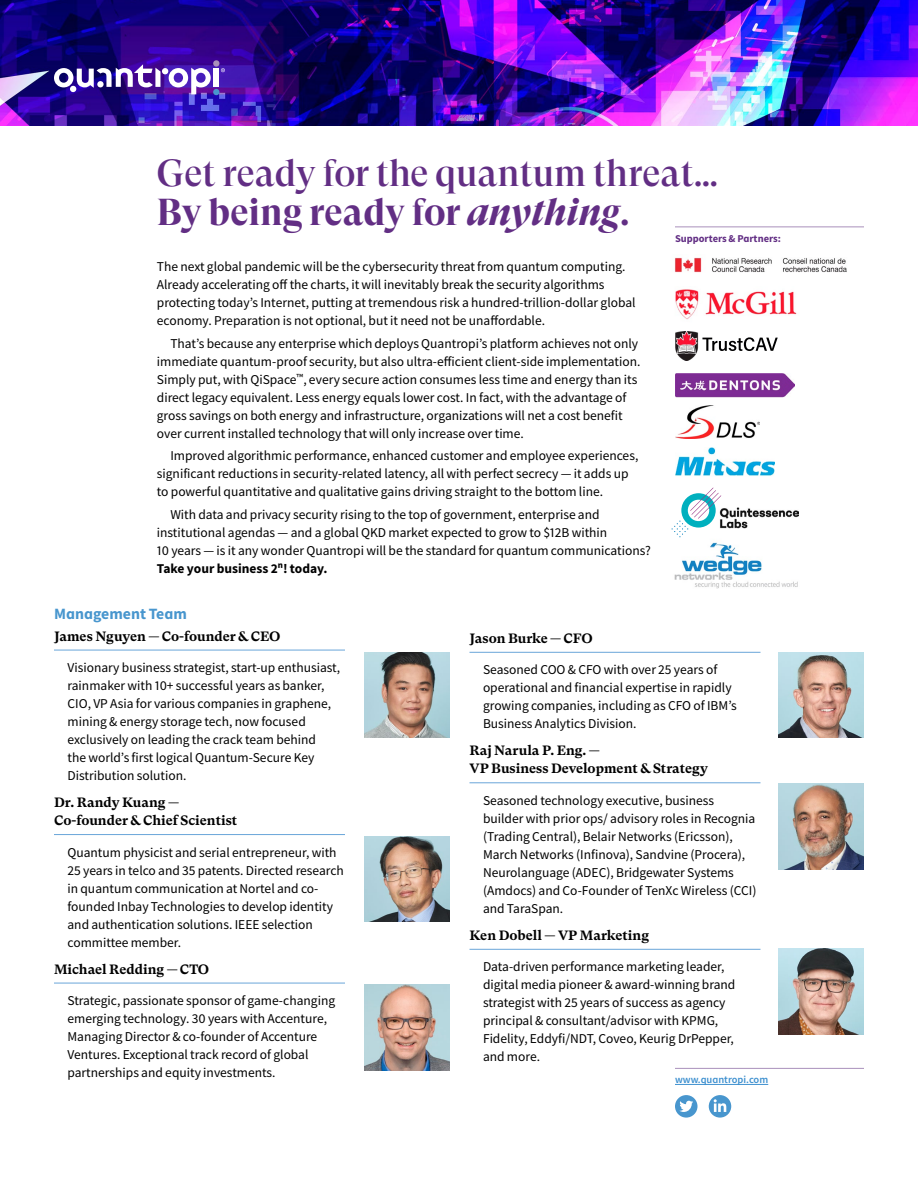
<style>
.page{position:relative;width:918px;height:1188px;background:#fff}
.page>*{position:absolute;margin:0;border:0;box-sizing:border-box;transform-origin:0 0}
.t1{font:500 37.5px/39px "GT Super Display";color:#622e84}
.t2{font:700 15.75px "Source Sans Pro";color:#4896ce}
.t3{font:13.5px/18px "Source Sans Pro";color:#000001}
.t4{font:700 13.5px/18px "GT Super Text";color:#000001}
.t5{font:700 13.5px "Source Sans Pro";color:#000001}
.t6{font:700 10.5px "Source Sans Pro";color:#622e84}
.t7{font:600 10.5px "Source Sans Pro";color:#3c8fcf}
.s1{font-weight:700}
.s2{font-weight:700;font-style:italic}
</style>
<div class="page">
<img style="left:0;top:0;width:918px;height:126px">
<hr style="left:54px;top:650px;width:291px;height:1px;background:#69a5d9">
<hr style="left:54px;top:834px;width:291px;height:1px;background:#69a5d9">
<hr style="left:54px;top:983px;width:291px;height:1px;background:#69a5d9">
<hr style="left:470px;top:652px;width:290px;height:1px;background:#69a5d9">
<hr style="left:470px;top:782px;width:290px;height:1px;background:#69a5d9">
<hr style="left:470px;top:949px;width:290px;height:1px;background:#69a5d9">
<img style="left:364px;top:652px;width:86px;height:86px">
<img style="left:364px;top:985px;width:86px;height:85px">
<img style="left:364px;top:836px;width:86px;height:86px">
<img style="left:778px;top:652px;width:86px;height:86px">
<img style="left:778px;top:949px;width:86px;height:85px">
<img style="left:778px;top:784px;width:86px;height:85px">
<div style="left:213px;top:60px;width:6px;height:7px;background:#a990bb;border-radius:50%"></div>
<svg style="left:54px;top:64px;width:171px;height:31px"></svg>
<hr style="left:675px;top:1068px;width:189px;height:1px;background:#a990bb">
<hr style="left:675px;top:1084px;width:93px;height:1px;background:#3c8fcf">
<svg style="left:709px;top:1095px;width:22px;height:23px"></svg>
<svg style="left:675px;top:1095px;width:23px;height:23px"></svg>
<img style="left:675px;top:374px;width:119px;height:23px">
<img style="left:675px;top:289px;width:122px;height:31px">
<img style="left:675px;top:447px;width:99px;height:29px">
<img style="left:674px;top:537px;width:124px;height:52px">
<img style="left:675px;top:405px;width:85px;height:34px">
<img style="left:674px;top:257px;width:173px;height:16px">
<svg style="left:702px;top:337px;width:76px;height:14px"></svg>
<img style="left:676px;top:332px;width:22px;height:29px">
<img style="left:721px;top:507px;width:77px;height:22px">
<svg style="left:672px;top:488px;width:49px;height:49px"></svg>
<hr style="left:675px;top:226px;width:189px;height:1px;background:#a990bb">
<h1 class="t1" style="left:157px;top:155px;width:563px">Get ready for the quantum threat…<br><span class="s1">By being ready for</span> <span class="s2">anything</span><span class="s1">.</span></h1>
<p class="t3" style="left:157px;top:258px;width:480px">The next global pandemic will be the cybersecurity threat from quantum computing.<br>Already accelerating off the charts, it will inevitably break the security algorithms protecting today’s Internet, putting at tremendous risk a hundred-trillion-dollar global economy. Preparation is not optional, but it need not be unaffordable.</p>
<p class="t3" style="left:157px;top:334px;width:485px;text-indent:14px">That’s because any enterprise which deploys Quantropi’s platform achieves not only immediate quantum-proof security, but also ultra-efficient client-side implementation.<br>Simply put, with QiSpace<sup>™</sup>, every secure action consumes less time and energy than its direct legacy equivalent. Less energy equals lower cost. In fact, with the advantage of gross savings on both energy and infrastructure, organizations will net a cost benefit over current installed technology that will only increase over time.</p>
<p class="t3" style="left:157px;top:447px;width:483px;text-indent:14px">Improved algorithmic performance, enhanced customer and employee experiences, significant reductions in security-related latency, all with perfect secrecy — it adds up to powerful quantitative and qualitative gains driving straight to the bottom line.</p>
<p class="t3" style="left:157px;top:505px;width:496px;text-indent:14px">With data and privacy security rising to the top of government, enterprise and institutional agendas — and a global QKD market expected to grow to $12B within<br>10 years — is it any wonder Quantropi will be the standard for quantum communications?</p>
<p class="t5" style="left:157px;top:559px;width:172px">Take your business 2n! today.</p>
<p class="t6" style="left:675px;top:231px;width:108px">Supporters &amp; Partners:</p>
<p class="t2" style="left:54px;top:603px;width:134px">Management Team</p>
<p class="t4" style="left:54px;top:627px;width:228px">James Nguyen — Co-founder &amp; CEO</p>
<p class="t3" style="left:68px;top:659px;width:274px">Visionary business strategist, start-up enthusiast, rainmaker with 10+ successful years as banker, CIO, VP Asia for various companies in graphene, mining &amp; energy storage tech, now focused exclusively on leading the crack team behind<br>the world’s first logical Quantum-Secure Key Distribution solution.</p>
<p class="t4" style="left:54px;top:794px;width:185px">Dr. Randy Kuang —<br>Co-founder &amp; Chief Scientist</p>
<p class="t3" style="left:68px;top:843px;width:278px">Quantum physicist and serial entrepreneur, with 25 years in telco and 35 patents. Directed research in quantum communication at Nortel and co&shy;founded Inbay Technologies to develop identity and authentication solutions. IEEE selection committee member.</p>
<p class="t4" style="left:54px;top:960px;width:157px">Michael Redding — CTO</p>
<p class="t3" style="left:68px;top:992px;width:269px">Strategic, passionate sponsor of game-changing emerging technology. 30 years with Accenture, Managing Director &amp; co-founder of Accenture Ventures. Exceptional track record of global partnerships and equity investments.</p>
<p class="t4" style="left:470px;top:629px;width:125px">Jason Burke — CFO</p>
<p class="t3" style="left:483px;top:661px;width:255px">Seasoned COO &amp; CFO with over 25 years of operational and financial expertise in rapidly growing companies, including as CFO of IBM’s Business Analytics Division.</p>
<p class="t4" style="left:470px;top:742px;width:240px">Raj Narula P. Eng. —<br>VP Business Development &amp; Strategy</p>
<p class="t3" style="left:483px;top:791px;width:275px">Seasoned technology executive, business builder with prior ops/ advisory roles in Recognia (Trading Central), Belair Networks (Ericsson), March Networks (Infinova), Sandvine (Procera), Neurolanguage (ADEC), Bridgewater Systems (Amdocs) and Co-Founder of TenXc Wireless (CCI) and TaraSpan.</p>
<p class="t4" style="left:470px;top:926px;width:181px">Ken Dobell — VP Marketing</p>
<p class="t3" style="left:483px;top:958px;width:254px">Data-driven performance marketing leader, digital media pioneer &amp; award-winning brand strategist with 25 years of success as agency principal &amp; consultant/advisor with KPMG, Fidelity, Eddyfi/NDT, Coveo, Keurig DrPepper, and more.</p>
<p class="t7" style="left:675px;top:1073px;width:95px">www.quantropi.com</p>
</div>
